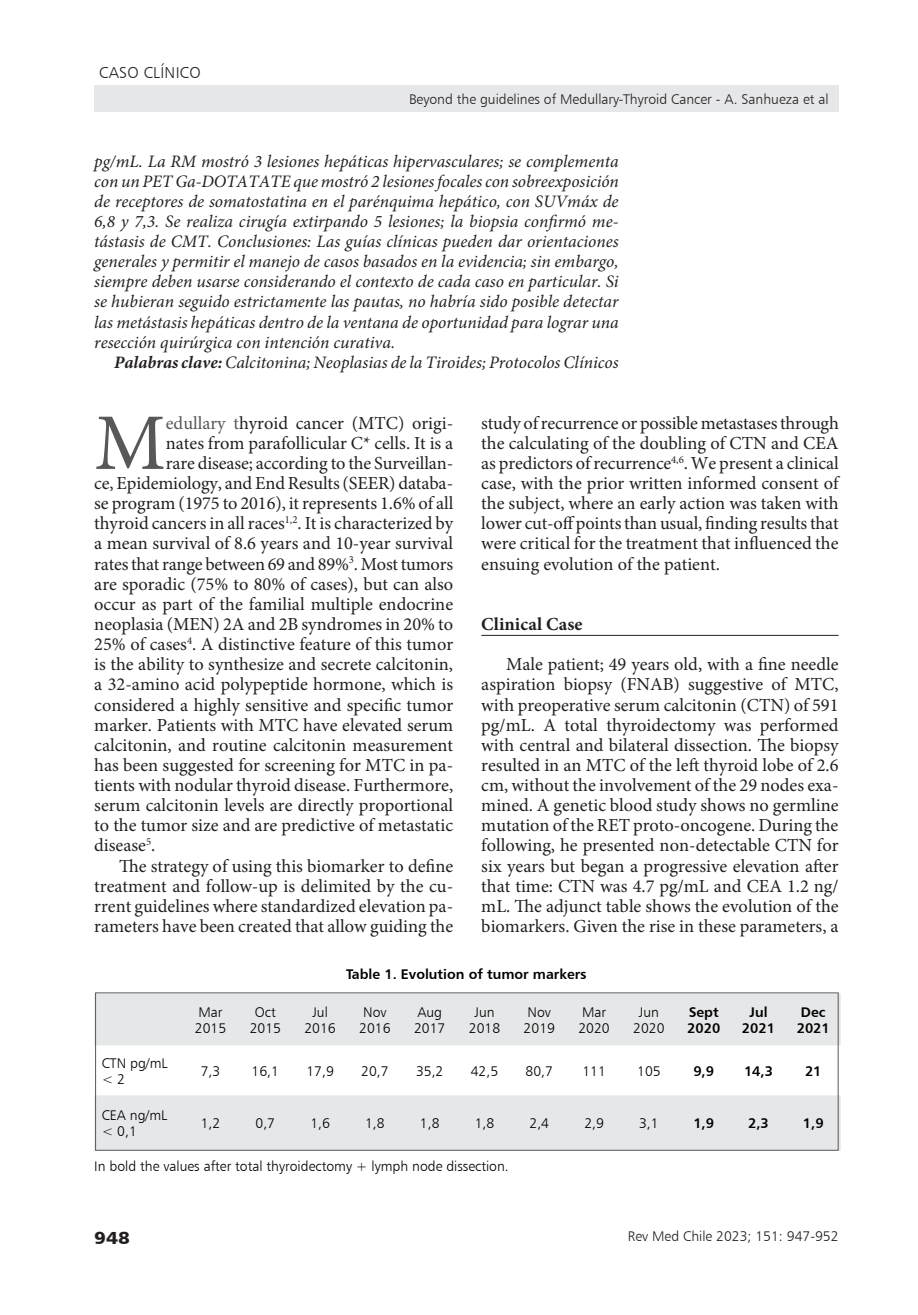
<style>
.page{position:relative;width:918px;height:1315px;background:#fff}
.page>*{position:absolute;margin:0;border:0;box-sizing:border-box;transform-origin:0 0}
.MT_TEXTO{font:80.33px "Minion Pro";color:#57585a}
.MT_TEXTO-2{font:18.38px/20.1px "Minion Pro";color:#231f20;text-align:justify}
._3subtitulo1{font:700 18.38px "Minion Pro";letter-spacing:.005em;color:#231f20}
.MT_SUBTITULO{font:italic 17.5px/20.1px "Minion Pro";color:#231f20;text-align:justify}
.t1{font:17.5px "Humanist 777 BT Black B";color:#231f20;scale:1.1 1}
.t2{font:15.75px "Humanist 777 BT Light B";letter-spacing:.02em;color:#231f20}
.t3{font:14px "Humanist 777 BT Light B";color:#000}
._6cabezal{font:14px "Humanist 777 BT Light B";color:#231f20}
.t4{font:14px/15.8px "Humanist 777 BT Bold B";color:#000;text-align:center}
.s1{font-weight:700}
.s2{color:#57585a}
</style>
<div class="page">
<div style="left:94px;top:85px;width:744px;height:26px;background:#e6e7e9"></div>
<hr style="left:481px;top:635px;width:357px;height:1px;background:#231f20">
<svg style="left:94px;top:993px;width:746px;height:157px;fill:#e6e7e9"></svg>
<p class="t2" style="left:99px;top:63px;width:103px">CASO CLÍNICO</p>
<p class="_6cabezal" style="left:409px;top:90px;width:421px">Beyond the guidelines of Medullary-Thyroid Cancer - A. Sanhueza et al</p>
<p class="MT_SUBTITULO" style="left:94px;top:151px;width:526px">pg/mL. La RM mostró 3 lesiones hepáticas hipervasculares; se complementa con un PET Ga-DOTATATE que mostró 2 lesiones focales con sobreexposición de receptores de somatostatina en el parénquima hepático, con SUVmáx de 6,8 y 7,3. Se realiza cirugía extirpando 5 lesiones; la biopsia confirmó me&shy;tástasis de CMT. Conclusiones: Las guías clínicas pueden dar orientaciones generales y permitir el manejo de casos basados en la evidencia; sin embargo, siempre deben usarse considerando el contexto de cada caso en particular. Si se hubieran seguido estrictamente las pautas, no habría sido posible detectar las metástasis hepáticas dentro de la ventana de oportunidad para lograr una resección quirúrgica con intención curativa.</p>
<p class="MT_SUBTITULO" style="left:114px;top:352px;width:506px"><span class="s1">Palabras clave:</span> Calcitonina; Neoplasias de la Tiroides; Protocolos Clínicos</p>
<p class="MT_TEXTO" style="left:94px;top:389px;width:73px">M</p>
<p class="MT_TEXTO-2" style="left:166px;top:413px;width:289px"><span class="s2">edullary t</span>hyroid cancer (MTC) origi-</p>
<p class="MT_TEXTO-2" style="left:166px;top:433px;width:289px">nates from parafollicular C* cells. It is a</p>
<p class="MT_TEXTO-2" style="left:166px;top:453px;width:289px">rare disease; according to the Surveillan-</p>
<p class="MT_TEXTO-2" style="left:94px;top:473px;width:360px">ce, Epidemiology, and End Results (SEER) databa-</p>
<p class="MT_TEXTO-2" style="left:94px;top:493px;width:361px">se program (1975 to 2016), it represents 1.6% of all</p>
<p class="MT_TEXTO-2" style="left:94px;top:513px;width:360px">thyroid cancers in all races<sup>1,2</sup>. It is characterized by</p>
<p class="MT_TEXTO-2" style="left:94px;top:533px;width:360px">a mean survival of 8.6 years and 10-year survival</p>
<p class="MT_TEXTO-2" style="left:94px;top:554px;width:360px">rates that range between 69 and 89%<sup>3</sup>. Most tumors</p>
<p class="MT_TEXTO-2" style="left:94px;top:574px;width:360px">are sporadic (75% to 80% of cases), but can also</p>
<p class="MT_TEXTO-2" style="left:94px;top:594px;width:360px">occur as part of the familial multiple endocrine</p>
<p class="MT_TEXTO-2" style="left:94px;top:614px;width:360px">neoplasia (MEN) 2A and 2B syndromes in 20% to</p>
<p class="MT_TEXTO-2" style="left:94px;top:634px;width:360px">25% of cases<sup>4</sup>. A distinctive feature of this tumor</p>
<p class="MT_TEXTO-2" style="left:94px;top:654px;width:360px">is the ability to synthesize and secrete calcitonin,</p>
<p class="MT_TEXTO-2" style="left:94px;top:674px;width:360px">a 32-amino acid polypeptide hormone, which is</p>
<p class="MT_TEXTO-2" style="left:94px;top:694px;width:360px">considered a highly sensitive and specific tumor</p>
<p class="MT_TEXTO-2" style="left:94px;top:715px;width:360px">marker. Patients with MTC have elevated serum</p>
<p class="MT_TEXTO-2" style="left:94px;top:735px;width:360px">calcitonin, and routine calcitonin measurement</p>
<p class="MT_TEXTO-2" style="left:94px;top:755px;width:360px">has been suggested for screening for MTC in pa-</p>
<p class="MT_TEXTO-2" style="left:94px;top:775px;width:360px">tients with nodular thyroid disease. Furthermore,</p>
<p class="MT_TEXTO-2" style="left:94px;top:795px;width:360px">serum calcitonin levels are directly proportional</p>
<p class="MT_TEXTO-2" style="left:94px;top:815px;width:360px">to the tumor size and are predictive of metastatic</p>
<p class="MT_TEXTO-2" style="left:94px;top:835px;width:63px">disease<sup>5</sup>.</p>
<p class="MT_TEXTO-2" style="left:94px;top:855px;width:360px;text-indent:25px">The strategy of using this biomarker to define treatment and follow-up is delimited by the cu&shy;rrent guidelines where standardized elevation pa&shy;rameters have been created that allow guiding the</p>
<p class="MT_TEXTO-2" style="left:481px;top:413px;width:359px">study of recurrence or possible metastases through the calculating of the doubling of CTN and CEA as predictors of recurrence<sup>4,6</sup>. We present a clinical case, with the prior written informed consent of the subject, where an early action was taken with lower cut-off points than usual, finding results that were critical for the treatment that influenced the ensuing evolution of the patient.</p>
<p class="_3subtitulo1" style="left:481px;top:611px;width:103px">Clinical Case</p>
<p class="MT_TEXTO-2" style="left:481px;top:654px;width:359px;text-indent:25px">Male patient; 49 years old, with a fine needle aspiration biopsy (FNAB) suggestive of MTC, with preoperative serum calcitonin (CTN) of 591 pg/mL. A total thyroidectomy was performed with central and bilateral dissection. The biopsy resulted in an MTC of the left thyroid lobe of 2.6 cm, without the involvement of the 29 nodes exa&shy;mined. A genetic blood study shows no germline mutation of the RET proto-oncogene. During the following, he presented non-detectable CTN for six years but began a progressive elevation after that time: CTN was 4.7 pg/mL and CEA 1.2 ng/ mL. The adjunct table shows the evolution of the biomarkers. Given the rise in these parameters, a</p>
<p class="t3" style="left:102px;top:1054px;width:67px">CTN pg/mL</p>
<p class="t3" style="left:102px;top:1070px;width:25px">&lt; 2</p>
<p class="t3" style="left:102px;top:1107px;width:67px">CEA ng/mL</p>
<p class="t3" style="left:102px;top:1122px;width:37px">&lt; 0,1</p>
<p class="t3" style="left:198px;top:1003px;width:26px">Mar</p>
<p class="t3" style="left:195px;top:1019px;width:33px">2015</p>
<p class="t3" style="left:255px;top:1003px;width:22px">Oct</p>
<p class="t3" style="left:250px;top:1019px;width:33px">2015</p>
<p class="t3" style="left:312px;top:1003px;width:17px">Jul</p>
<p class="t3" style="left:304px;top:1019px;width:33px">2016</p>
<p class="t4" style="left:346px;top:965px;width:242px">Table 1. Evolution of tumor markers</p>
<p class="t3" style="left:363px;top:1003px;width:25px">Nov</p>
<p class="t3" style="left:359px;top:1019px;width:33px">2016</p>
<p class="t3" style="left:417px;top:1003px;width:26px">Aug</p>
<p class="t3" style="left:414px;top:1019px;width:33px">2017</p>
<p class="t3" style="left:474px;top:1003px;width:22px">Jun</p>
<p class="t3" style="left:469px;top:1019px;width:33px">2018</p>
<p class="t3" style="left:527px;top:1003px;width:25px">Nov</p>
<p class="t3" style="left:523px;top:1019px;width:33px">2019</p>
<p class="t3" style="left:582px;top:1003px;width:26px">Mar</p>
<p class="t3" style="left:578px;top:1019px;width:33px">2020</p>
<p class="t3" style="left:639px;top:1003px;width:22px">Jun</p>
<p class="t3" style="left:633px;top:1019px;width:33px">2020</p>
<p class="t4" style="left:687px;top:1004px;width:35px;text-align:left">Sept<br>2020</p>
<p class="t4" style="left:742px;top:1004px;width:35px">Jul<br>2021</p>
<p class="t4" style="left:796px;top:1004px;width:35px">Dec<br>2021</p>
<p class="t3" style="left:201px;top:1062px;width:21px">7,3</p>
<p class="t3" style="left:252px;top:1062px;width:29px">16,1</p>
<p class="t3" style="left:306px;top:1062px;width:29px">17,9</p>
<p class="t3" style="left:361px;top:1062px;width:29px">20,7</p>
<p class="t3" style="left:416px;top:1062px;width:29px">35,2</p>
<p class="t3" style="left:471px;top:1062px;width:29px">42,5</p>
<p class="t3" style="left:525px;top:1062px;width:29px">80,7</p>
<p class="t3" style="left:582px;top:1062px;width:25px">111</p>
<p class="t3" style="left:637px;top:1062px;width:25px">105</p>
<p class="t4" style="left:693px;top:1062px;width:22px">9,9</p>
<p class="t4" style="left:744px;top:1062px;width:31px">14,3</p>
<p class="t4" style="left:805px;top:1062px;width:18px">21</p>
<p class="t3" style="left:201px;top:1115px;width:21px">1,2</p>
<p class="t3" style="left:255px;top:1115px;width:21px">0,7</p>
<p class="t3" style="left:310px;top:1115px;width:21px">1,6</p>
<p class="t3" style="left:365px;top:1115px;width:21px">1,8</p>
<p class="t3" style="left:420px;top:1115px;width:21px">1,8</p>
<p class="t3" style="left:475px;top:1115px;width:21px">1,8</p>
<p class="t3" style="left:529px;top:1115px;width:21px">2,4</p>
<p class="t3" style="left:584px;top:1115px;width:21px">2,9</p>
<p class="t3" style="left:639px;top:1115px;width:21px">3,1</p>
<p class="t4" style="left:693px;top:1115px;width:22px">1,9</p>
<p class="t4" style="left:748px;top:1115px;width:22px">2,3</p>
<p class="t4" style="left:803px;top:1115px;width:22px">1,9</p>
<p class="t3" style="left:94px;top:1158px;width:416px">In bold the values after total thyroidectomy + lymph node dissection.</p>
<p class="t1" style="left:94px;top:1226px;width:34px">948</p>
<p class="_6cabezal" style="left:628px;top:1227px;width:212px">Rev Med Chile 2023; 151: 947-952</p>
</div>
